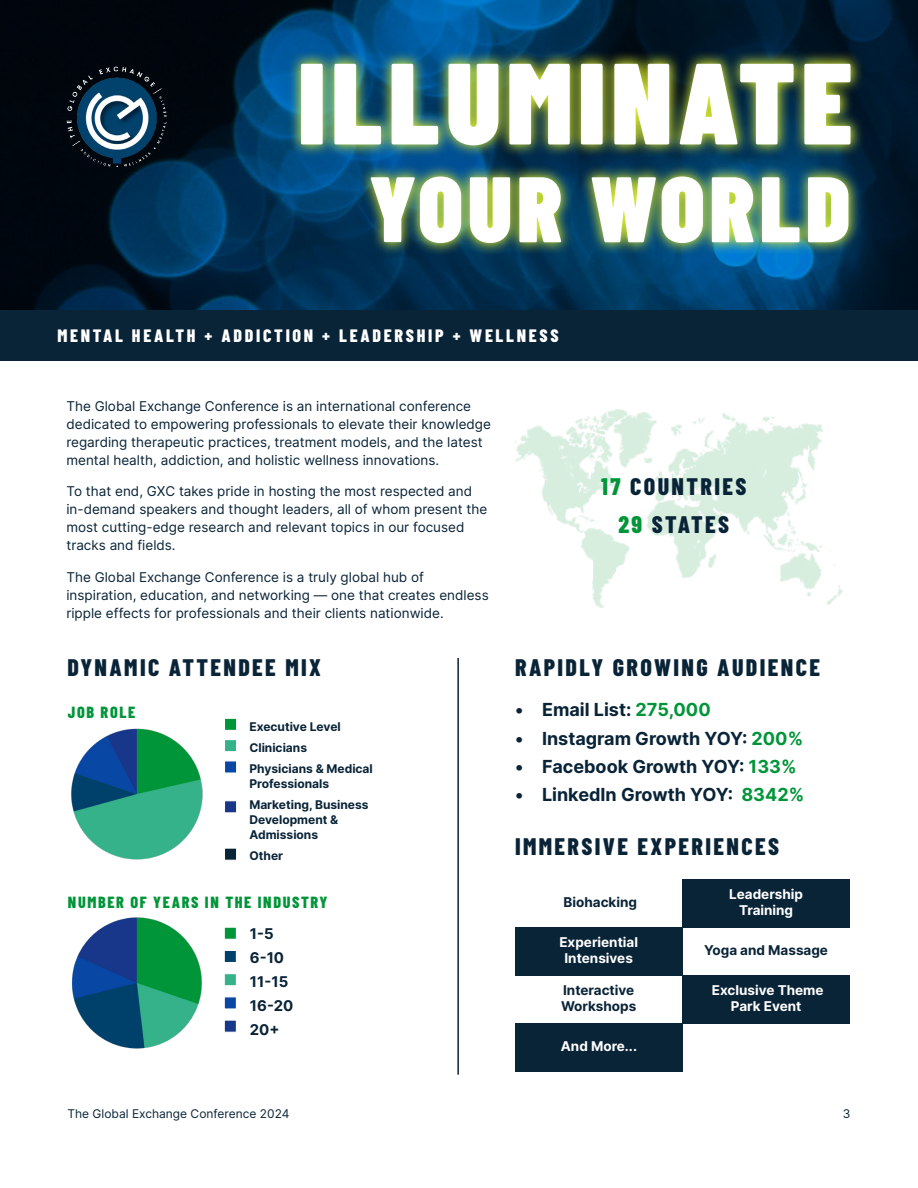
<style>
.page{position:relative;width:918px;height:1188px;background:#fff}
.page>*{position:absolute;margin:0;border:0;box-sizing:border-box;transform-origin:0 0}
.t1{font:900 92.85px "Barlow Condensed";letter-spacing:.05em;color:#fff}
.t2{font:800 24px "Barlow Condensed";letter-spacing:.1em;color:#092337}
.t3{font:700 18px "Inter";color:#092337}
.t4{font:800 18px "Barlow Condensed";letter-spacing:.15em;color:#fff}
.t5{font:800 16.2px "Barlow Condensed";letter-spacing:.1em;color:#009538}
.t6{font:700 14.85px "Inter";color:#092337}
.t7{font:13.5px/18px "Inter";color:#092337}
.t8{font:700 13.5px "Inter";color:#fff}
.t9{font:700 13.5px "Inter";color:#092337}
.t10{font:700 12px/15px "Inter";color:#092337}
.Paragraph_Style_13{font:12px "Inter";color:#092337}
.s1{color:#009538}
</style>
<div class="page">
<img style="left:0;top:0;width:918px;height:310px">
<div style="left:0;top:310px;width:848px;height:51px;background:#092337"></div>
<div style="left:668px;top:310px;width:250px;height:51px;background:#092337"></div>
<img style="left:66px;top:67px;width:101px;height:100px">
<img style="left:515px;top:410px;width:327px;height:197px">
<div style="left:224px;top:1020px;width:13px;height:13px;background:#173789;border:1px solid #fff"></div>
<img style="left:72px;top:917px;width:130px;height:132px">
<div style="left:224px;top:927px;width:13px;height:13px;background:#009538;border:1px solid #fff"></div>
<div style="left:224px;top:950px;width:13px;height:13px;background:#00416b;border:1px solid #fff"></div>
<div style="left:224px;top:973px;width:13px;height:13px;background:#35b28a;border:1px solid #fff"></div>
<div style="left:224px;top:996px;width:13px;height:14px;background:#0947a4;border:1px solid #fff"></div>
<div style="left:224px;top:848px;width:13px;height:13px;background:#092337;border:1px solid #fff"></div>
<img style="left:71px;top:728px;width:132px;height:132px">
<div style="left:224px;top:718px;width:13px;height:13px;background:#009538;border:1px solid #fff"></div>
<div style="left:224px;top:739px;width:13px;height:13px;background:#35b28a;border:1px solid #fff"></div>
<div style="left:224px;top:760px;width:13px;height:14px;background:#0947a4;border:1px solid #fff"></div>
<div style="left:224px;top:800px;width:13px;height:13px;background:#173789;border:1px solid #fff"></div>
<hr style="left:457px;top:658px;width:2px;height:417px;background:#092337">
<div style="left:682px;top:879px;width:168px;height:49px;background:#092337"></div>
<div style="left:515px;top:928px;width:167px;height:48px;background:#092337"></div>
<div style="left:682px;top:976px;width:168px;height:48px;background:#092337"></div>
<div style="left:515px;top:1024px;width:167px;height:48px;background:#092337"></div>
<img style="left:288px;top:51px;width:576px;height:108px">
<svg style="left:301px;top:64px;width:550px;height:81px"></svg>
<svg style="left:358px;top:164px;width:504px;height:93px;background:#679252"></svg>
<p class="t1" style="left:369px;top:151px;width:483px">YOUR WORLD</p>
<p class="t4" style="left:57px;top:325px;width:503px">MENTAL HEALTH + ADDICTION + LEADERSHIP + WELLNESS</p>
<p class="t7" style="left:66px;top:397px;width:426px">The Global Exchange Conference is an international conference dedicated to empowering professionals to elevate their knowledge regarding therapeutic practices, treatment models, and the latest mental health, addiction, and holistic wellness innovations.</p>
<p class="t7" style="left:66px;top:482px;width:422px">To that end, GXC takes pride in hosting the most respected and in-demand speakers and thought leaders, all of whom present the most cutting-edge research and relevant topics in our focused tracks and fields.</p>
<p class="t7" style="left:66px;top:568px;width:424px">The Global Exchange Conference is a truly global hub of inspiration, education, and networking — one that creates endless ripple effects for professionals and their clients nationwide.</p>
<p class="t2" style="left:601px;top:472px;width:147px"><span class="s1">17</span> COUNTRIES</p>
<p class="t2" style="left:618px;top:509px;width:112px"><span class="s1">29</span> STATES</p>
<p class="t2" style="left:68px;top:652px;width:255px">DYNAMIC ATTENDEE MIX</p>
<p class="t5" style="left:68px;top:703px;width:69px">JOB ROLE</p>
<p class="t10" style="left:249px;top:718px;width:93px">Executive Level</p>
<p class="t10" style="left:249px;top:739px;width:59px">Clinicians</p>
<p class="t10" style="left:249px;top:760px;width:125px">Physicians &amp; Medical<br>Professionals</p>
<p class="t10" style="left:249px;top:796px;width:121px">Marketing, Business<br>Development &amp;<br>Admissions</p>
<p class="t10" style="left:249px;top:848px;width:35px">Other</p>
<p class="t5" style="left:68px;top:893px;width:261px">NUMBER OF YEARS IN THE INDUSTRY</p>
<p class="t6" style="left:250px;top:923px;width:25px">1-5</p>
<p class="t6" style="left:250px;top:947px;width:36px">6-10</p>
<p class="t6" style="left:250px;top:971px;width:40px">11-15</p>
<p class="t6" style="left:250px;top:995px;width:45px">16-20</p>
<p class="t6" style="left:250px;top:1018px;width:31px">20+</p>
<p class="t2" style="left:515px;top:652px;width:306px">RAPIDLY GROWING AUDIENCE</p>
<p class="t3" style="left:515px;top:696px;width:197px">• Email List: <span class="s1">275,000</span></p>
<p class="t3" style="left:515px;top:725px;width:290px">• Instagram Growth YOY: <span class="s1">200%</span></p>
<p class="t3" style="left:515px;top:753px;width:283px">• Facebook Growth YOY: <span class="s1">133%</span></p>
<p class="t3" style="left:515px;top:781px;width:291px">• LinkedIn Growth YOY: <span class="s1">8342%</span></p>
<p class="t2" style="left:515px;top:831px;width:266px">IMMERSIVE EXPERIENCES</p>
<p class="t9" style="left:564px;top:892px;width:75px">Biohacking</p>
<p class="t8" style="left:559px;top:932px;width:80px">Experiential</p>
<p class="t8" style="left:565px;top:948px;width:70px">Intensives</p>
<p class="t9" style="left:563px;top:980px;width:73px">Interactive</p>
<p class="t9" style="left:561px;top:996px;width:77px">Workshops</p>
<p class="t8" style="left:561px;top:1036px;width:78px">And More...</p>
<p class="t8" style="left:729px;top:884px;width:75px">Leadership</p>
<p class="t8" style="left:739px;top:900px;width:56px">Training</p>
<p class="t9" style="left:704px;top:940px;width:125px">Yoga and Massage</p>
<p class="t8" style="left:712px;top:980px;width:113px">Exclusive Theme</p>
<p class="t8" style="left:731px;top:996px;width:72px">Park Event</p>
<p class="Paragraph_Style_13" style="left:68px;top:1104px;width:223px">The Global Exchange Conference 2024</p>
<p class="Paragraph_Style_13" style="left:843px;top:1104px;width:9px">3</p>
</div>
